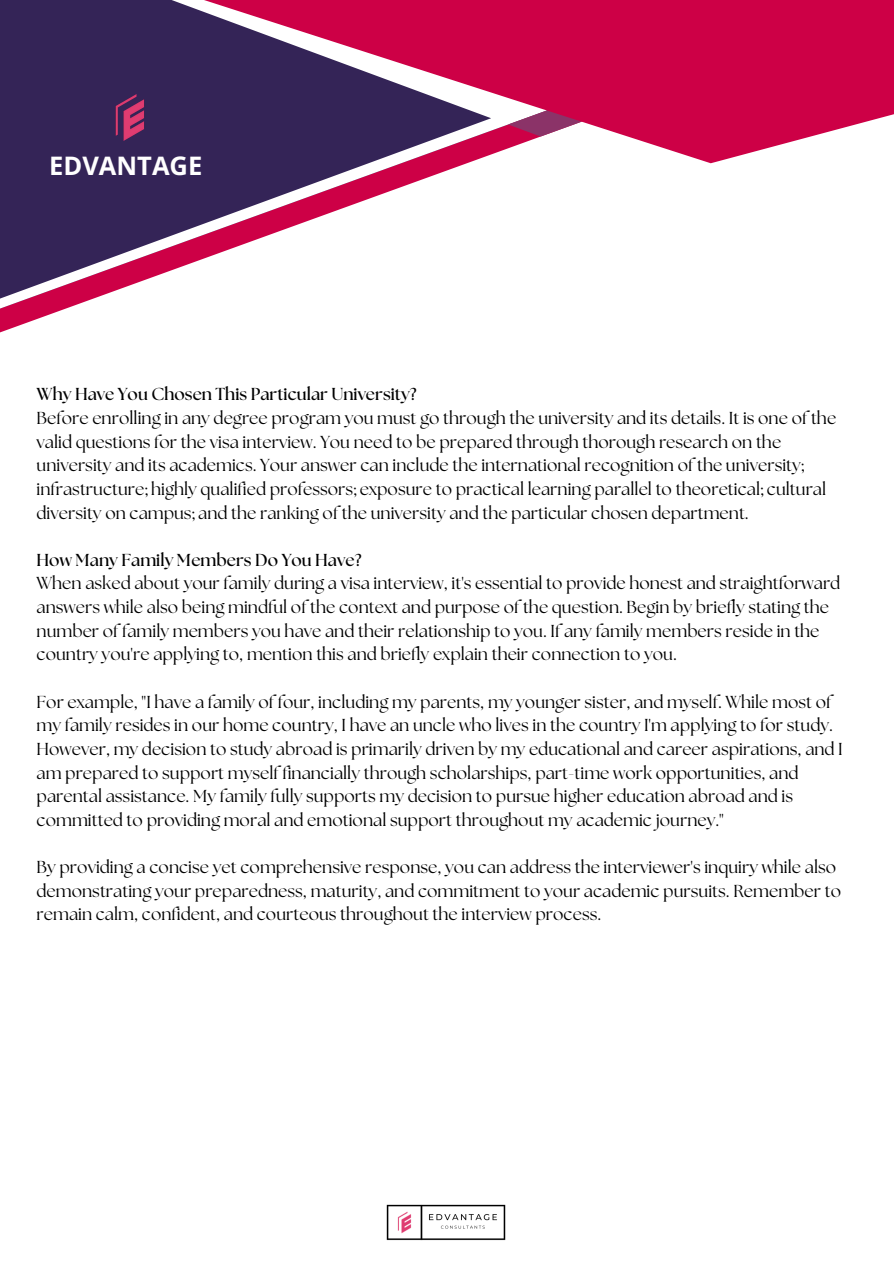
<style>
.page{position:relative;width:894px;height:1264px;background:#fff}
.page>*{position:absolute;margin:0;border:0;box-sizing:border-box;transform-origin:0 0}
.t1{font:700 25.5px "Open Sans";color:#fff}
.t2{font:17.25px/23.7px "The Seasons";color:#000}
.t3{font:700 17.25px "The Seasons";color:#000}
</style>
<div class="page">
<svg style="left:0;top:163px;width:468px;height:162px"></svg>
<svg style="left:0;top:0;width:893px;height:163px;background:#962c62"></svg>
<svg style="left:508px;top:110px;width:73px;height:26px"></svg>
<img style="left:110px;top:84px;width:37px;height:67px">
<img style="left:387px;top:1204px;width:119px;height:37px">
<p class="t1" style="left:49px;top:148px;width:155px">EDVANTAGE</p>
<p class="t3" style="left:37px;top:386px;width:381px">Why Have You Chosen This Particular University?</p>
<p class="t2" style="left:37px;top:407px;width:801px">Before enrolling in any degree program you must go through the university and its details. It is one of the valid questions for the visa interview. You need to be prepared through thorough research on the university and its academics. Your answer can include the international recognition of the university; infrastructure; highly qualified professors; exposure to practical learning parallel to theoretical; cultural diversity on campus; and the ranking of the university and the particular chosen department.</p>
<p class="t3" style="left:37px;top:552px;width:326px">How Many Family Members Do You Have?</p>
<p class="t2" style="left:37px;top:572px;width:805px">When asked about your family during a visa interview, it's essential to provide honest and straightforward answers while also being mindful of the context and purpose of the question. Begin by briefly stating the number of family members you have and their relationship to you. If any family members reside in the country you're applying to, mention this and briefly explain their connection to you.</p>
<p class="t2" style="left:37px;top:691px;width:807px">For example, "I have a family of four, including my parents, my younger sister, and myself. While most of my family resides in our home country, I have an uncle who lives in the country I'm applying to for study.<br>However, my decision to study abroad is primarily driven by my educational and career aspirations, and I am prepared to support myself financially through scholarships, part-time work opportunities, and parental assistance. My family fully supports my decision to pursue higher education abroad and is committed to providing moral and emotional support throughout my academic journey."</p>
<p class="t2" style="left:37px;top:856px;width:805px">By providing a concise yet comprehensive response, you can address the interviewer's inquiry while also demonstrating your preparedness, maturity, and commitment to your academic pursuits. Remember to remain calm, confident, and courteous throughout the interview process.</p>
</div>
